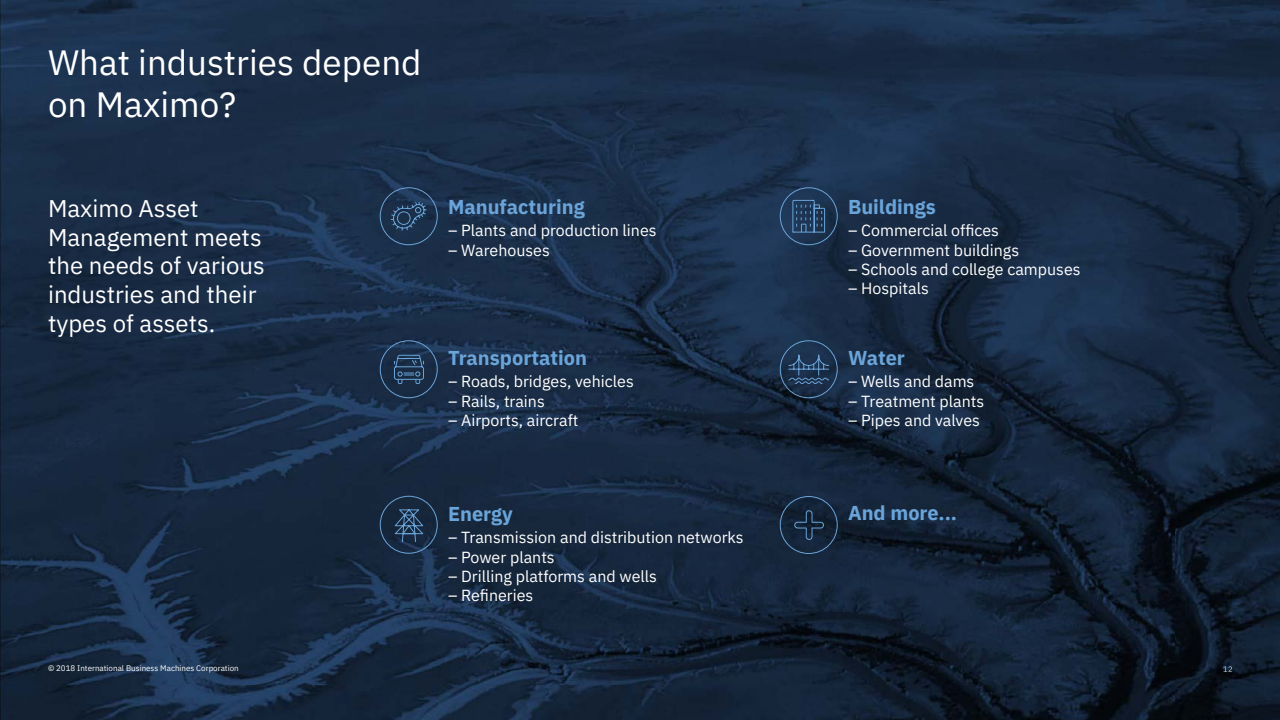
<style>
.page{position:relative;width:1280px;height:720px;background:#fff}
.page>*{position:absolute;margin:0;border:0;box-sizing:border-box;transform-origin:0 0}
.t1{font:35px/42px "IBM Plex Sans";color:#fff}
.t2{font:24px/28.8px "IBM Plex Sans";color:#fff}
.t3{font:700 20px "IBM Plex Sans";color:#6aa4d9}
.t4{font:16px "IBM Plex Sans";color:#fff}
.t5{font:8px "IBM Plex Sans";color:#fff}
</style>
<div class="page">
<img style="left:0;top:0;width:1280px;height:720px">
<svg style="left:780px;top:340px;width:58px;height:58px;background:#233c59"></svg>
<svg style="left:780px;top:187px;width:58px;height:58px;background:#264161"></svg>
<svg style="left:380px;top:340px;width:58px;height:58px;background:#233b58"></svg>
<svg style="left:380px;top:496px;width:58px;height:58px;background:#213751"></svg>
<svg style="left:380px;top:187px;width:58px;height:58px;background:#243c5a"></svg>
<svg style="left:1223px;top:666px;width:9px;height:6px"></svg>
<svg style="left:780px;top:496px;width:58px;height:58px;background:#1a2d44"></svg>
<h1 class="t1" style="left:48px;top:39px;width:375px">What industries depend on Maximo?</h1>
<h2 class="t2" style="left:48px;top:192px;width:218px">Maximo Asset<br>Management meets the needs of various industries and their types of assets.</h2>
<p class="t3" style="left:448px;top:191px;width:138px">Manufacturing</p>
<p class="t4" style="left:448px;top:219px;width:210px">– Plants and production lines</p>
<p class="t4" style="left:448px;top:238px;width:103px">– Warehouses</p>
<p class="t3" style="left:448px;top:342px;width:141px">Transportation</p>
<p class="t4" style="left:448px;top:369px;width:187px">– Roads, bridges, vehicles</p>
<p class="t4" style="left:448px;top:389px;width:98px">– Rails, trains</p>
<p class="t4" style="left:448px;top:408px;width:132px">– Airports, aircraft</p>
<p class="t3" style="left:848px;top:191px;width:89px">Buildings</p>
<p class="t4" style="left:848px;top:219px;width:152px">– Commercial offices</p>
<p class="t4" style="left:848px;top:238px;width:173px">– Government buildings</p>
<p class="t4" style="left:848px;top:257px;width:234px">– Schools and college campuses</p>
<p class="t4" style="left:848px;top:276px;width:82px">– Hospitals</p>
<p class="t3" style="left:848px;top:342px;width:59px">Water</p>
<p class="t4" style="left:848px;top:369px;width:128px">– Wells and dams</p>
<p class="t4" style="left:848px;top:389px;width:138px">– Treatment plants</p>
<p class="t4" style="left:848px;top:408px;width:133px">– Pipes and valves</p>
<p class="t5" style="left:48px;top:662px;width:192px">© 2018 International Business Machines Corporation</p>
<p class="t3" style="left:448px;top:498px;width:66px">Energy</p>
<p class="t3" style="left:848px;top:497px;width:111px">And more...</p>
<p class="t4" style="left:448px;top:525px;width:297px">– Transmission and distribution networks</p>
<p class="t4" style="left:448px;top:545px;width:108px">– Power plants</p>
<p class="t4" style="left:448px;top:564px;width:210px">– Drilling platforms and wells</p>
<p class="t4" style="left:448px;top:583px;width:87px">– Refineries</p>
</div>
